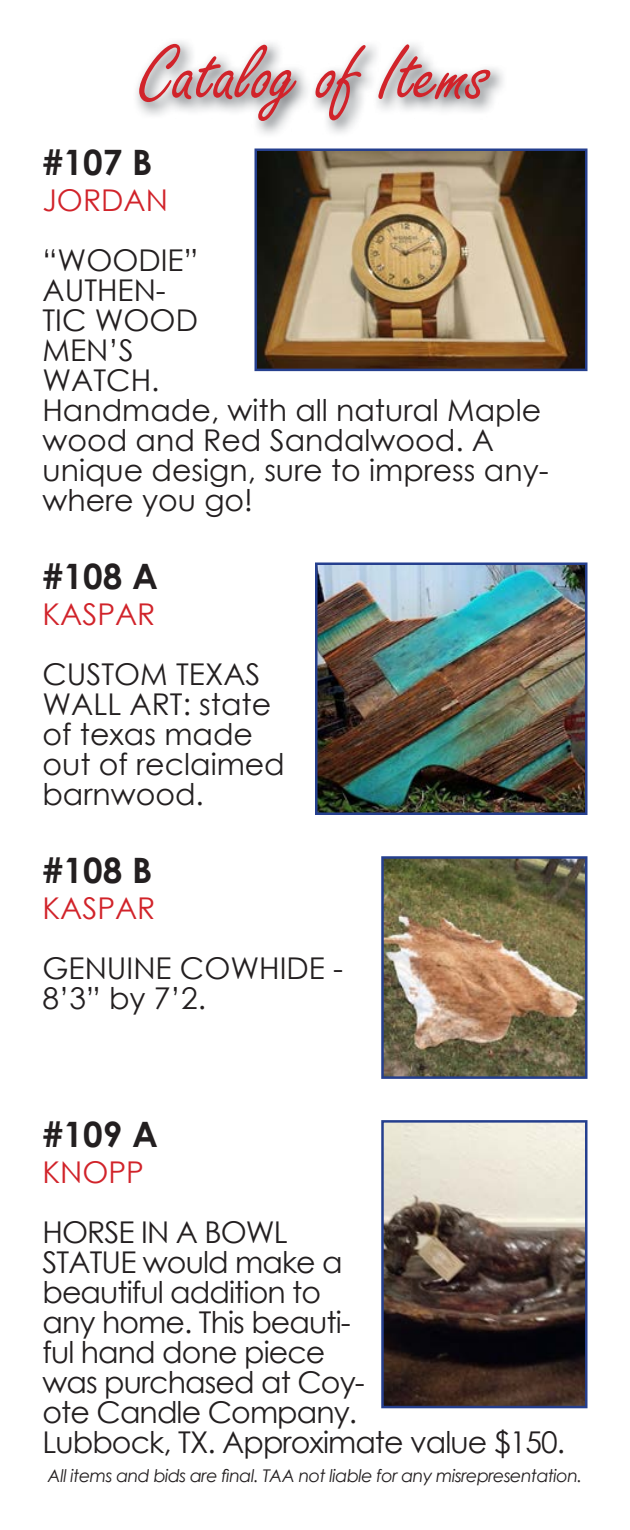
<style>
.page{position:relative;width:630px;height:1530px;background:#fff}
.page>*{position:absolute;margin:0;border:0;box-sizing:border-box;transform-origin:0 0}
.t1{font:85px "Freestyle Script";letter-spacing:-.01em;color:#d1232a}
.t2{font:700 35px "Century Gothic";color:#231f20}
.t3{font:30px/30px "Century Gothic";color:#231f20}
.t4{font:30px/30px "Century Gothic";letter-spacing:-.03em;color:#231f20}
.t5{font:30px "Century Gothic";color:#d1232a}
.t6{font:italic 17.5px "Century Gothic";letter-spacing:-.03em;color:#231f20}
</style>
<div class="page">
<img style="left:258px;top:152px;width:327px;height:216px">
<div style="left:255px;top:149px;width:333px;height:222px;border:2px solid #253f8e"></div>
<img style="left:318px;top:565px;width:267px;height:247px">
<div style="left:315px;top:562px;width:273px;height:253px;border:2px solid #253f8e"></div>
<img style="left:384px;top:859px;width:201px;height:217px">
<div style="left:381px;top:856px;width:207px;height:223px;border:2px solid #253f8e"></div>
<img style="left:384px;top:1123px;width:201px;height:282px">
<div style="left:381px;top:1120px;width:207px;height:288px;border:2px solid #253f8e"></div>
<h1 class="t1" style="left:140px;top:28px;width:352px">Catalog of Items</h1>
<p class="t2" style="left:42px;top:135px;width:111px">#107 B</p>
<p class="t5" style="left:42px;top:179px;width:127px">JORDAN</p>
<p class="t3" style="left:42px;top:244px;width:508px">“WOODIE”<br>AUTHEN-<br>TIC WOOD<br>MEN’S<br>WATCH.<br>Handmade, with all natural Maple wood and Red Sandalwood. A unique design, sure to impress any&shy;where you go!</p>
<p class="t2" style="left:42px;top:549px;width:117px">#108 A</p>
<p class="t5" style="left:42px;top:593px;width:115px">KASPAR</p>
<p class="t3" style="left:42px;top:658px;width:244px">CUSTOM TEXAS<br>WALL ART: state of texas made out of reclaimed barnwood.</p>
<p class="t2" style="left:42px;top:843px;width:111px">#108 B</p>
<p class="t5" style="left:42px;top:887px;width:115px">KASPAR</p>
<p class="t3" style="left:42px;top:952px;width:302px">GENUINE COWHIDE -<br>8’3” by 7’2.</p>
<p class="t2" style="left:42px;top:1107px;width:117px">#109 A</p>
<p class="t5" style="left:42px;top:1151px;width:103px">KNOPP</p>
<p class="t4" style="left:42px;top:1216px;width:524px">HORSE IN A BOWL<br>STATUE would make a<br>beautiful addition to<br>any home. This beauti-<br>ful hand done piece<br>was purchased at Coy-<br>ote Candle Company.<br>Lubbock, TX. Approximate value $150.</p>
<p class="t6" style="left:48px;top:1463px;width:536px">All items and bids are final. TAA not liable for any misrepresentation.</p>
</div>
